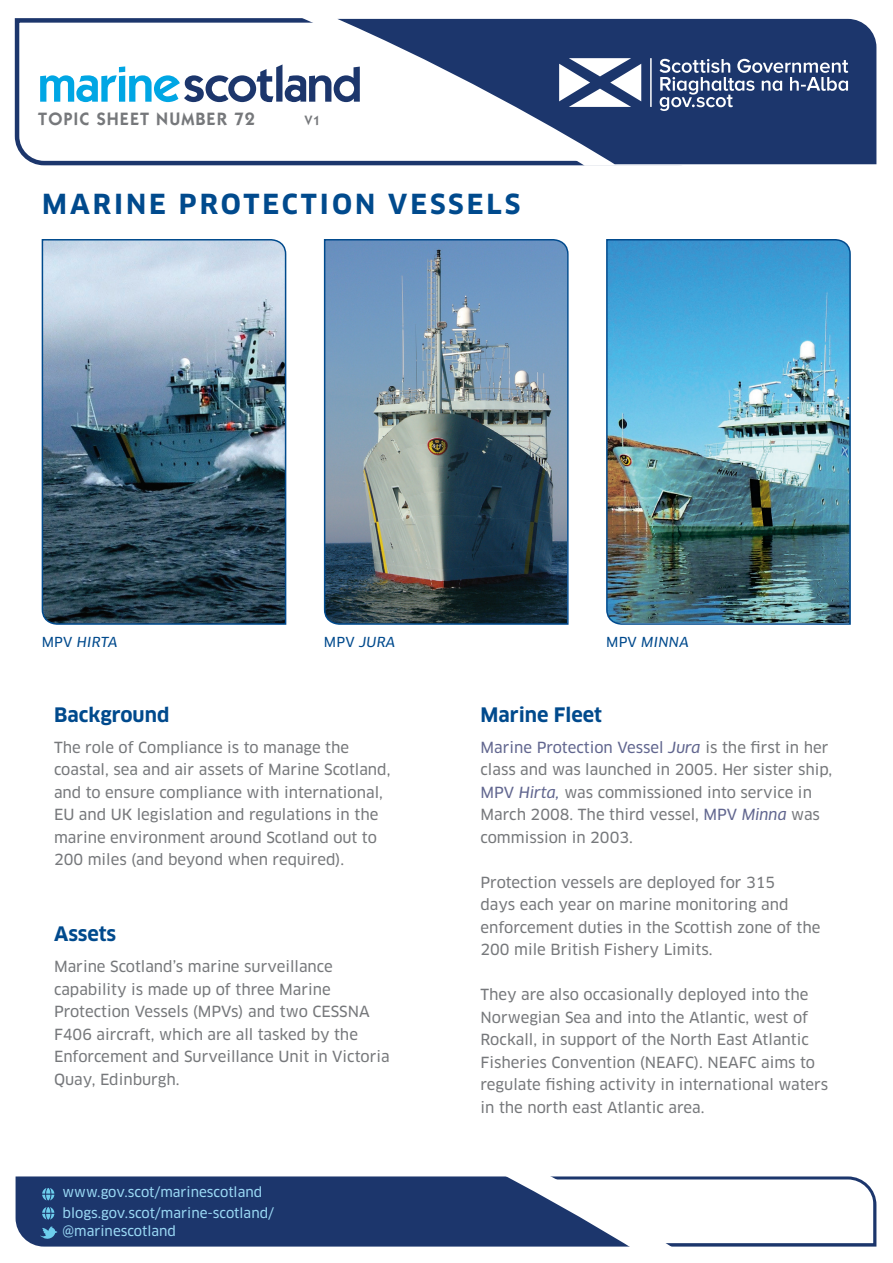
<style>
.page{position:relative;width:893px;height:1263px;background:#fff}
.page>*{position:absolute;margin:0;border:0;box-sizing:border-box;transform-origin:0 0}
.t1{font:700 27px "Clan OT";letter-spacing:.11em;color:#004a8d}
.t2{font:700 19.5px "Clan OT";color:#004a8d}
.t3{font:600 18px "ITC Kabel Std";letter-spacing:.06em;color:#76787b}
.t4{font:15px/22.5px "Clan OT News";color:#76787b}
.t5{font:13.5px/21px "Clan OT News";color:#9ad9f5}
.t6{font:13.5px "Clan OT News Ita";letter-spacing:.015em;color:#004a8d}
.t7{font:600 13.5px "ITC Kabel Std";color:#76787b}
.s1{font-family:"Clan OT News"}
.s2{color:#61668f}
.s3{font-family:"Clan OT News Ita";color:#61668f}
</style>
<div class="page">
<svg style="left:14px;top:18px;width:272px;height:148px"></svg>
<svg style="left:286px;top:18px;width:44px;height:148px"></svg>
<svg style="left:330px;top:18px;width:547px;height:148px"></svg>
<hr style="left:650px;top:58px;width:2px;height:49px;background:#fff">
<svg style="left:559px;top:58px;width:82px;height:49px"></svg>
<svg style="left:660px;top:59px;width:188px;height:52px;background:#4e628c"></svg>
<div style="left:15px;top:1176px;width:862px;height:71px;background:#1c366c"></div>
<svg style="left:357px;top:1176px;width:518px;height:71px"></svg>
<svg style="left:40px;top:64px;width:320px;height:38px"></svg>
<svg style="left:42px;top:1188px;width:12px;height:12px"></svg>
<svg style="left:42px;top:1207px;width:12px;height:12px"></svg>
<svg style="left:40px;top:1226px;width:17px;height:15px"></svg>
<svg style="left:41px;top:239px;width:246px;height:386px;background:#657f91"></svg>
<img style="left:323px;top:239px;width:246px;height:386px">
<img style="left:606px;top:239px;width:245px;height:386px">
<p class="t3" style="left:38px;top:109px;width:218px">TOPIC SHEET NUMBER 72</p>
<p class="t7" style="left:305px;top:113px;width:17px">V1</p>
<h1 class="t1" style="left:42px;top:188px;width:480px">MARINE PROTECTION VESSELS</h1>
<p class="t6" style="left:42px;top:634px;width:78px"><span class="s1">MPV</span> HIRTA</p>
<p class="t6" style="left:324px;top:634px;width:73px"><span class="s1">MPV</span> JURA</p>
<p class="t6" style="left:606px;top:634px;width:84px"><span class="s1">MPV</span> MINNA</p>
<h2 class="t2" style="left:54px;top:703px;width:117px">Background</h2>
<p class="t4" style="left:54px;top:736px;width:338px">The role of Compliance is to manage the coastal, sea and air assets of Marine Scotland, and to ensure compliance with international, EU and UK legislation and regulations in the marine environment around Scotland out to 200 miles (and beyond when required).</p>
<h2 class="t2" style="left:54px;top:923px;width:64px">Assets</h2>
<p class="t4" style="left:54px;top:956px;width:337px">Marine Scotland’s marine surveillance capability is made up of three Marine Protection Vessels (MPVs) and two CESSNA F406 aircraft, which are all tasked by the Enforcement and Surveillance Unit in Victoria Quay, Edinburgh.</p>
<p class="t5" style="left:63px;top:1182px;width:213px">www.gov.scot/marinescotland blogs.gov.scot/marine-scotland/</p>
<p class="t5" style="left:63px;top:1221px;width:115px">@marinescotland</p>
<h2 class="t2" style="left:480px;top:703px;width:123px">Marine Fleet</h2>
<p class="t4" style="left:480px;top:736px;width:353px"><span class="s2">Marine Protection Vessel</span> <span class="s3">Jura</span> is the first in her class and was launched in 2005. Her sister ship, <span class="s2">MPV</span> <span class="s3">Hirta,</span> was commissioned into service in March 2008. The third vessel, <span class="s2">MPV</span> <span class="s3">Minna</span> was commission in 2003.</p>
<p class="t4" style="left:480px;top:871px;width:341px">Protection vessels are deployed for 315<br>days each year on marine monitoring and enforcement duties in the Scottish zone of the 200 mile British Fishery Limits.</p>
<p class="t4" style="left:480px;top:984px;width:349px">They are also occasionally deployed into the Norwegian Sea and into the Atlantic, west of Rockall, in support of the North East Atlantic Fisheries Convention (NEAFC). NEAFC aims to regulate fishing activity in international waters in the north east Atlantic area.</p>
</div>
